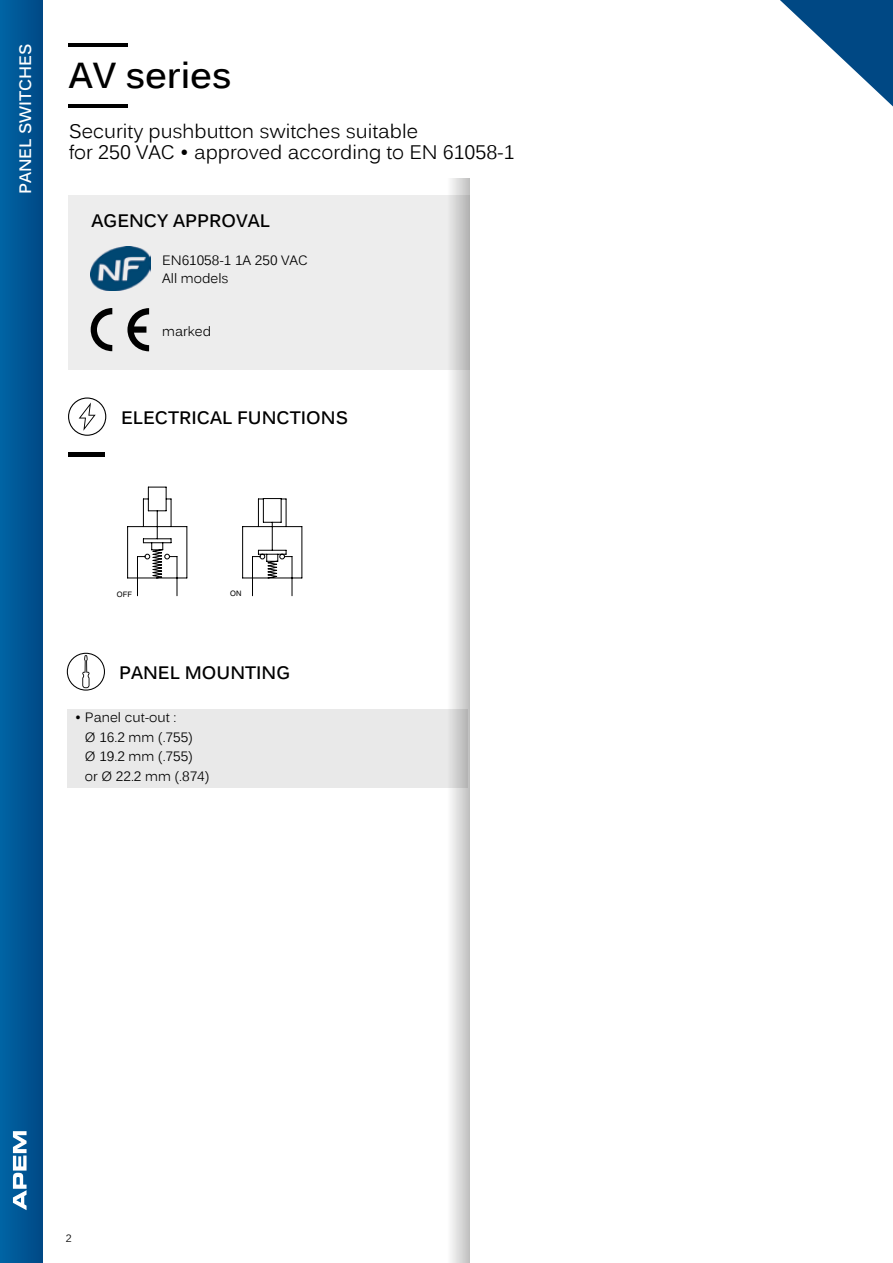
<style>
.page{position:relative;width:893px;height:1263px;background:#fff}
.page>*{position:absolute;margin:0;border:0;box-sizing:border-box;transform-origin:0 0}
.t1{font:700 36px "Kalinga";color:#000}
.t2{font:19.5px/21px "Kalinga";color:#000}
.t3{font:700 18px "Kalinga";color:#000}
.t4{font:700 16.5px "Kalinga";color:#fff}
.t5{font:13.5px/19.5px "Kalinga";color:#000}
.t6{font:10.5px "Kalinga";color:#000}
.t7{font:7.5px "Helvetica";color:#000}
</style>
<div class="page">
<hr style="left:69px;top:104px;width:59px;height:3px;background:#000">
<hr style="left:69px;top:43px;width:59px;height:4px;background:#000">
<svg style="left:67px;top:653px;width:38px;height:38px"></svg>
<div style="left:67px;top:709px;width:401px;height:78px;background:#e9e9e9"></div>
<div style="left:68px;top:196px;width:402px;height:174px;background:#ededed"></div>
<img style="left:90px;top:247px;width:60px;height:44px">
<svg style="left:91px;top:308px;width:21px;height:43px"></svg>
<svg style="left:127px;top:308px;width:22px;height:43px"></svg>
<svg style="left:446px;top:179px;width:24px;height:1084px"></svg>
<hr style="left:68px;top:452px;width:36px;height:4px;background:#000">
<svg style="left:68px;top:397px;width:38px;height:39px"></svg>
<svg style="left:127px;top:487px;width:175px;height:109px"></svg>
<div style="left:0;top:0;width:42px;height:1263px;background:linear-gradient(to right,#0064a5,#004986)"></div>
<svg style="left:13px;top:1131px;width:14px;height:79px"></svg>
<svg style="left:780px;top:0;width:113px;height:106px"></svg>
<p class="t4" style="left:15px;top:194px;width:152px;rotate:-90deg">PANEL SWITCHES</p>
<h1 class="t1" style="left:69px;top:52px;width:164px">AV series</h1>
<h2 class="t2" style="left:69px;top:123px;width:447px">Security pushbutton switches suitable<br>for 250 VAC • approved according to EN 61058-1</h2>
<h3 class="t3" style="left:92px;top:208px;width:180px">AGENCY APPROVAL</h3>
<p class="t5" style="left:162px;top:253px;width:147px;line-height:17.4px">EN61058-1 1A 250 VAC<br>All models</p>
<p class="t5" style="left:162px;top:323px;width:51px">marked</p>
<h3 class="t3" style="left:121px;top:406px;width:228px">ELECTRICAL FUNCTIONS</h3>
<p class="t7" style="left:117px;top:589px;width:16px">OFF</p>
<p class="t7" style="left:230px;top:589px;width:13px">ON</p>
<h3 class="t3" style="left:119px;top:661px;width:173px">PANEL MOUNTING</h3>
<p class="t5" style="left:85px;top:709px;width:126px;text-indent:-10px">• Panel cut-out :<br>Ø 16.2 mm (.755)<br>Ø 19.2 mm (.755)<br>or Ø 22.2 mm (.874)</p>
<p class="t6" style="left:66px;top:1231px;width:7px">2</p>
</div>
